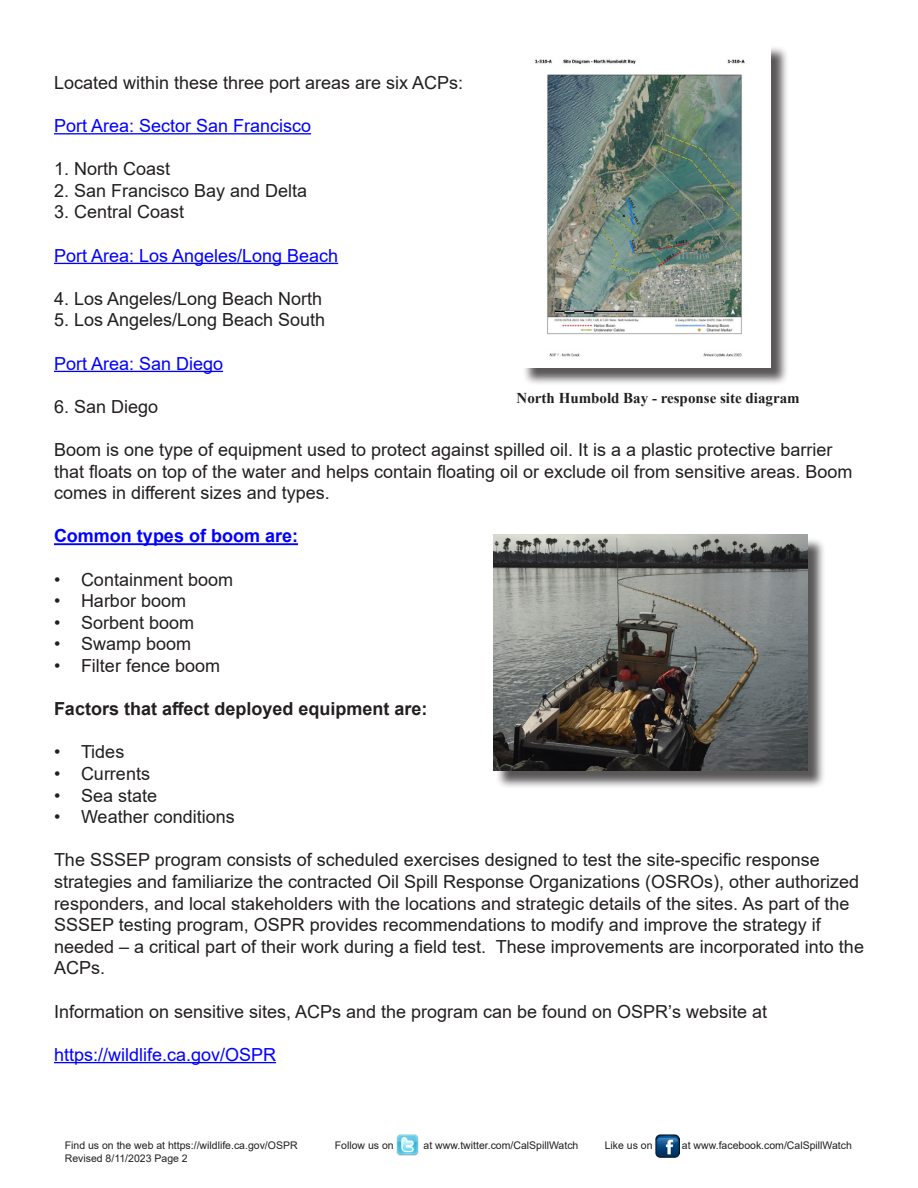
<style>
.page{position:relative;width:918px;height:1188px;background:#fff}
.page>*{position:absolute;margin:0;border:0;box-sizing:border-box;transform-origin:0 0}
.t1{font:18px/21.6px "Arial";color:#231f20}
.t2{font:18px "Arial";color:#00f}
.t3{font:700 18px "Arial";color:#231f20}
.t4{font:700 18px "Arial";color:#00f}
.t5{font:700 15px "Times New Roman";color:#231f20}
.t6{font:10.5px "Arial";color:#231f20}
</style>
<div class="page">
<img style="left:397px;top:1134px;width:21px;height:22px">
<img style="left:656px;top:1134px;width:23px;height:23px">
<hr style="left:54px;top:133px;width:257px;height:1px;background:#00f">
<hr style="left:54px;top:263px;width:284px;height:1px;background:#00f">
<hr style="left:54px;top:371px;width:169px;height:1px;background:#00f">
<hr style="left:54px;top:543px;width:244px;height:2px;background:#00f">
<hr style="left:54px;top:1062px;width:222px;height:1px;background:#00f">
<div style="left:495px;top:537px;width:331px;height:252px;background:#231f20;opacity:.75"></div>
<img style="left:493px;top:535px;width:315px;height:235px">
<div style="left:522px;top:45px;width:267px;height:341px;background:#231f20;opacity:.75"></div>
<img style="left:522px;top:45px;width:248px;height:322px">
<p class="t1" style="left:54px;top:71px;width:411px">Located within these three port areas are six ACPs:</p>
<p class="t2" style="left:54px;top:113px;width:259px">Port Area: Sector San Francisco</p>
<p class="t1" style="left:54px;top:158px;width:118px">1. North Coast</p>
<p class="t1" style="left:54px;top:179px;width:255px">2. San Francisco Bay and Delta</p>
<p class="t1" style="left:54px;top:201px;width:132px">3. Central Coast</p>
<p class="t2" style="left:54px;top:243px;width:286px">Port Area: Los Angeles/Long Beach</p>
<p class="t1" style="left:54px;top:287px;width:270px">4. Los Angeles/Long Beach North</p>
<p class="t1" style="left:54px;top:309px;width:273px">5. Los Angeles/Long Beach South</p>
<p class="t2" style="left:54px;top:351px;width:171px">Port Area: San Diego</p>
<p class="t1" style="left:54px;top:395px;width:106px">6. San Diego</p>
<p class="t1" style="left:54px;top:439px;width:800px">Boom is one type of equipment used to protect against spilled oil. It is a a plastic protective barrier that floats on top of the water and helps contain floating oil or exclude oil from sensitive areas. Boom comes in different sizes and types.</p>
<p class="t4" style="left:54px;top:523px;width:246px">Common types of boom are:</p>
<p class="t1" style="left:54px;top:568px;width:181px">• Containment boom</p>
<p class="t1" style="left:54px;top:590px;width:134px">• Harbor boom</p>
<p class="t1" style="left:54px;top:611px;width:142px">• Sorbent boom</p>
<p class="t1" style="left:54px;top:633px;width:139px">• Swamp boom</p>
<p class="t1" style="left:54px;top:655px;width:168px">• Filter fence boom</p>
<p class="t3" style="left:54px;top:696px;width:375px">Factors that affect deployed equipment are:</p>
<p class="t1" style="left:54px;top:741px;width:72px">• Tides</p>
<p class="t1" style="left:54px;top:763px;width:98px">• Currents</p>
<p class="t1" style="left:54px;top:784px;width:105px">• Sea state</p>
<p class="t1" style="left:54px;top:806px;width:182px">• Weather conditions</p>
<p class="t1" style="left:54px;top:849px;width:812px">The SSSEP program consists of scheduled exercises designed to test the site-specific response strategies and familiarize the contracted Oil Spill Response Organizations (OSROs), other authorized responders, and local stakeholders with the locations and strategic details of the sites. As part of the SSSEP testing program, OSPR provides recommendations to modify and improve the strategy if needed – a critical part of their work during a field test. These improvements are incorporated into the ACPs.</p>
<p class="t1" style="left:54px;top:1000px;width:715px">Information on sensitive sites, ACPs and the program can be found on OSPR’s website at</p>
<p class="t2" style="left:54px;top:1042px;width:224px">https://wildlife.ca.gov/OSPR</p>
<p class="t5" style="left:517px;top:387px;width:285px">North Humbold Bay - response site diagram</p>
<p class="t6" style="left:65px;top:1138px;width:234px">Find us on the web at https://wildlife.ca.gov/OSPR</p>
<p class="t6" style="left:335px;top:1138px;width:60px">Follow us on</p>
<p class="t6" style="left:424px;top:1138px;width:156px">at www.twitter.com/CalSpillWatch</p>
<p class="t6" style="left:605px;top:1138px;width:49px">Like us on</p>
<p class="t6" style="left:682px;top:1138px;width:172px">at www.facebook.com/CalSpillWatch</p>
<p class="t6" style="left:65px;top:1151px;width:124px">Revised 8/11/2023 Page 2</p>
</div>
